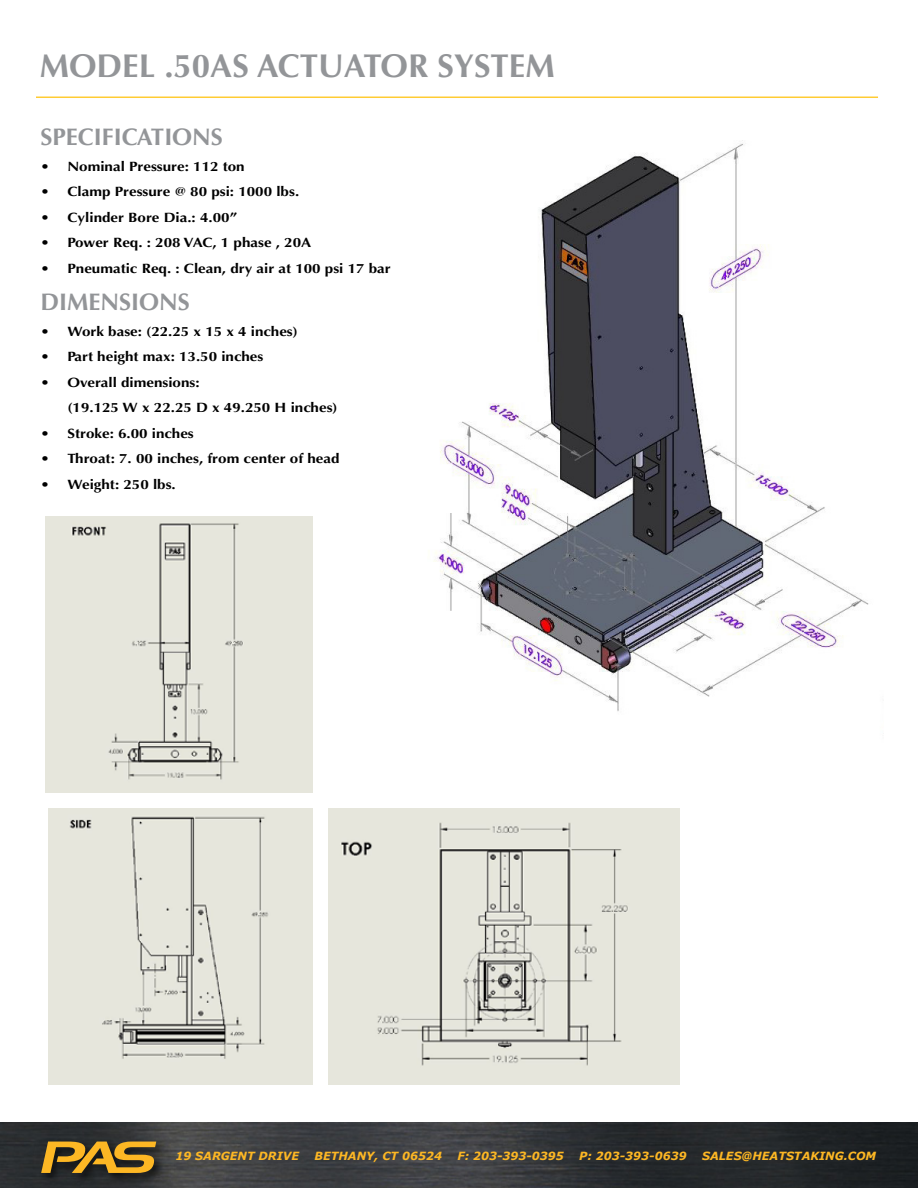
<style>
.page{position:relative;width:918px;height:1188px;background:#fff}
.page>*{position:absolute;margin:0;border:0;box-sizing:border-box;transform-origin:0 0}
.t1{font:700 33px "Optima";color:#939598}
.t2{font:700 24px "Optima";color:#939598}
.t3{font:700 13.5px/25.5px "Optima";color:#000;scale:1.12 1}
.t4{font:italic 700 11.25px "Verdana";color:#fdb724}
</style>
<div class="page">
<img style="left:0;top:1123px;width:918px;height:65px">
<div style="left:39px;top:1139px;width:129px;height:46px;background:#000;opacity:.6"></div>
<svg style="left:41px;top:1142px;width:115px;height:31px;background:#997323"></svg>
<hr style="left:36px;top:97px;width:842px;height:1px;background:#fc3">
<img style="left:433px;top:140px;width:436px;height:571px">
<img style="left:45px;top:517px;width:268px;height:276px">
<img style="left:48px;top:809px;width:264px;height:275px">
<img style="left:329px;top:809px;width:350px;height:275px">
<h1 class="t1" style="left:40px;top:46px;width:516px">MODEL .50AS ACTUATOR SYSTEM</h1>
<h2 class="t2" style="left:40px;top:123px;width:184px">SPECIFICATIONS</h2>
<p class="t3" style="left:40px;top:154px;width:184px">• Nominal Pressure: 112 ton</p>
<p class="t3" style="left:40px;top:179px;width:233px">• Clamp Pressure @ 80 psi: 1000 lbs.</p>
<p class="t3" style="left:40px;top:205px;width:177px">• Cylinder Bore Dia.: 4.00”</p>
<p class="t3" style="left:40px;top:230px;width:243px">• Power Req. : 208 VAC, 1 phase , 20A</p>
<p class="t3" style="left:40px;top:256px;width:314px">• Pneumatic Req. : Clean, dry air at 100 psi 17 bar</p>
<h2 class="t2" style="left:40px;top:288px;width:151px">DIMENSIONS</h2>
<p class="t3" style="left:40px;top:319px;width:231px">• Work base: (22.25 x 15 x 4 inches)</p>
<p class="t3" style="left:40px;top:344px;width:200px">• Part height max: 13.50 inches</p>
<p class="t3" style="left:68px;top:370px;width:243px;text-indent:-27px">• Overall dimensions:<br>(19.125 W x 22.25 D x 49.250 H inches)</p>
<p class="t3" style="left:40px;top:421px;width:138px">• Stroke: 6.00 inches</p>
<p class="t3" style="left:40px;top:446px;width:268px">• Throat: 7. 00 inches, from center of head</p>
<p class="t3" style="left:40px;top:472px;width:122px">• Weight: 250 lbs.</p>
<p class="t4" style="left:175px;top:1148px;width:125px">19 SARGENT DRIVE</p>
<p class="t4" style="left:315px;top:1148px;width:129px">BETHANY, CT 06524</p>
<p class="t4" style="left:457px;top:1148px;width:108px">F: 203-393-0395</p>
<p class="t4" style="left:579px;top:1148px;width:109px">P: 203-393-0639</p>
<p class="t4" style="left:702px;top:1148px;width:176px">SALES@HEATSTAKING.COM</p>
</div>
